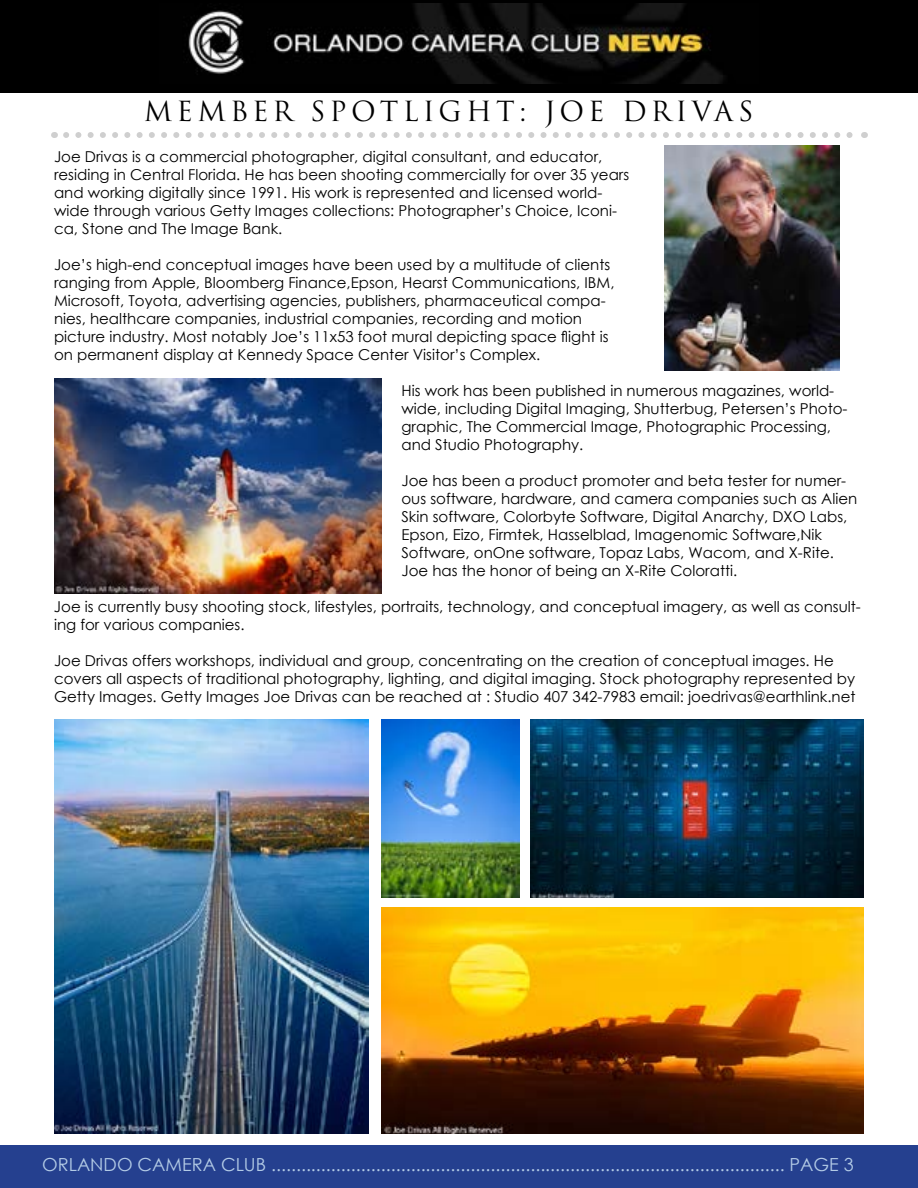
<style>
.page{position:relative;width:918px;height:1188px;background:#fff}
.page>*{position:absolute;margin:0;border:0;box-sizing:border-box;transform-origin:0 0}
.t1{font:27px "Trajan Pro 3";letter-spacing:.155em;color:#000}
.t2{font:18px "Century Gothic";color:#b3cbe6}
.t3{font:15px/18px "Century Gothic";color:#000}
</style>
<div class="page">
<div style="left:0;top:1146px;width:918px;height:42px;background:#25408f"></div>
<div style="left:0;top:0;width:918px;height:93px;background:#000"></div>
<img style="left:188px;top:3px;width:536px;height:81px">
<img style="left:665px;top:145px;width:175px;height:225px">
<svg style="left:66px;top:132px;width:787px;height:6px"></svg>
<img style="left:54px;top:378px;width:327px;height:216px">
<img style="left:530px;top:719px;width:334px;height:178px">
<img style="left:381px;top:719px;width:138px;height:178px">
<img style="left:54px;top:719px;width:314px;height:415px">
<img style="left:381px;top:907px;width:483px;height:227px">
<h1 class="t1" style="left:144px;top:92px;width:611px">MEMBER SPOTLIGHT: JOE DRIVAS</h1>
<p class="t3" style="left:54px;top:148px;width:577px">Joe Drivas is a commercial photographer, digital consultant, and educator, residing in Central Florida. He has been shooting commercially for over 35 years and working digitally since 1991. His work is represented and licensed world&shy;wide through various Getty Images collections: Photographer’s Choice, Iconi&shy;ca, Stone and The Image Bank.</p>
<p class="t3" style="left:54px;top:256px;width:562px">Joe’s high-end conceptual images have been used by a multitude of clients ranging from Apple, Bloomberg Finance,Epson, Hearst Communications, IBM, Microsoft, Toyota, advertising agencies, publishers, pharmaceutical compa&shy;nies, healthcare companies, industrial companies, recording and motion picture industry. Most notably Joe’s 11x53 foot mural depicting space flight is on permanent display at Kennedy Space Center Visitor’s Complex.</p>
<p class="t3" style="left:401px;top:382px;width:448px">His work has been published in numerous magazines, world&shy;wide, including Digital Imaging, Shutterbug, Petersen’s Photo&shy;graphic, The Commercial Image, Photographic Processing, and Studio Photography.</p>
<p class="t3" style="left:401px;top:472px;width:457px">Joe has been a product promoter and beta tester for numer&shy;ous software, hardware, and camera companies such as Alien Skin software, Colorbyte Software, Digital Anarchy, DXO Labs, Epson, Eizo, Firmtek, Hasselblad, Imagenomic Software,Nik Software, onOne software, Topaz Labs, Wacom, and X-Rite.<br>Joe has the honor of being an X-Rite Coloratti.</p>
<p class="t3" style="left:54px;top:598px;width:808px">Joe is currently busy shooting stock, lifestyles, portraits, technology, and conceptual imagery, as well as consult&shy;ing for various companies.</p>
<p class="t3" style="left:54px;top:652px;width:803px">Joe Drivas offers workshops, individual and group, concentrating on the creation of conceptual images. He covers all aspects of traditional photography, lighting, and digital imaging. Stock photography represented by<br>Getty Images. Getty Images Joe Drivas can be reached at : Studio 407 342-7983 email: joedrivas@earthlink.net</p>
<p class="t2" style="left:42px;top:1152px;width:813px">ORLANDO CAMERA CLUB ....................................................................................................... PAGE 3</p>
</div>
